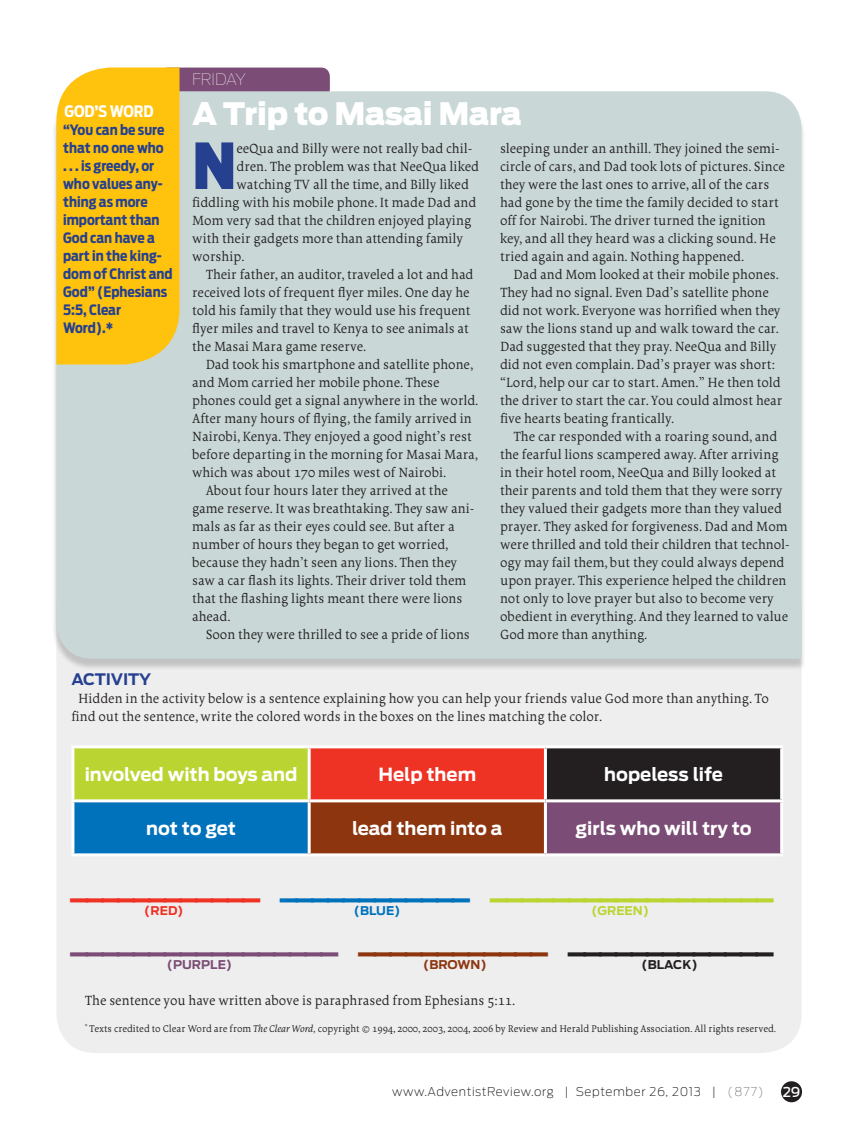
<style>
.page{position:relative;width:864px;height:1134px;background:#fff}
.page>*{position:absolute;margin:0;border:0;box-sizing:border-box;transform-origin:0 0}
.t1{font:900 62.85px "Antenna Cond";color:#25408f}
.t2{font:700 34.5px "Antenna";color:#bad532}
.t3{font:700 34.5px "Antenna";color:#7b4c75}
.t4{font:900 30.75px "Antenna";letter-spacing:-.01em;color:#fff}
.t5{font:700 18px "Antenna";color:#fff}
.t6{font:700 15.75px "Antenna Cond";letter-spacing:-.01em;color:#fff}
.t7{font:700 15.75px "Antenna";letter-spacing:-.01em;color:#25408f}
.t8{font:100 15.75px "Antenna";color:#fff}
.t9{font:14.25px/18px "Borges Blanca";color:#231f20}
.t10{font:700 14.25px/18px "Antenna Cond";color:#25408f}
.t11{font:500 13.5px "Antenna";color:#fff}
.t12{font:200 12px "Antenna";letter-spacing:.05em;color:#231f20}
.t13{font:700 12px "Antenna";color:#7b4c75}
.t14{font:700 12px "Antenna";color:#bad532}
.t15{font:700 12px "Antenna";color:#8c350f}
.t16{font:700 12px "Antenna";color:#231f20}
.t17{font:700 12px "Antenna";color:#0072bc}
.t18{font:700 12px "Antenna";color:#ee3224}
.t19{font:10.5px "Borges Blanca";color:#231f20}
.s1{color:#ee3224}
.s2{color:#0072bc}
.s3{color:#8c350f}
.s4{color:#231f20}
.s5{font-style:italic}
.s6{font-weight:100}
</style>
<div class="page">
<div style="left:159px;top:68px;width:171px;height:30px;background:#7b4c75;border-radius:9px"></div>
<div style="left:56px;top:568px;width:746px;height:485px;background:#eeeeef;border-radius:39px"></div>
<div style="left:52px;top:93px;width:754px;height:577px;background:#231f20;opacity:.21"></div>
<div style="left:56px;top:91px;width:746px;height:568px;background:#c9d8d7"></div>
<div style="left:56px;top:68px;width:124px;height:296px;background:#ffc20d"></div>
<div style="left:73px;top:747px;width:236px;height:54px;background:#bad532"></div>
<div style="left:309px;top:747px;width:236px;height:54px;background:#ee3224"></div>
<div style="left:545px;top:747px;width:237px;height:54px;background:#231f20"></div>
<div style="left:73px;top:801px;width:236px;height:54px;background:#0072bc"></div>
<div style="left:309px;top:801px;width:236px;height:54px;background:#8c350f"></div>
<div style="left:545px;top:801px;width:237px;height:54px;background:#7b4c75"></div>
<hr style="left:71px;top:745px;width:238px;height:3px;background:#fff">
<hr style="left:71px;top:748px;width:3px;height:51px;background:#fff">
<hr style="left:309px;top:745px;width:236px;height:3px;background:#fff">
<hr style="left:308px;top:748px;width:3px;height:51px;background:#fff">
<hr style="left:545px;top:745px;width:238px;height:3px;background:#fff">
<hr style="left:544px;top:748px;width:3px;height:51px;background:#fff">
<hr style="left:780px;top:748px;width:3px;height:51px;background:#fff">
<hr style="left:71px;top:799px;width:238px;height:3px;background:#fff">
<hr style="left:71px;top:802px;width:3px;height:51px;background:#fff">
<hr style="left:309px;top:799px;width:236px;height:3px;background:#fff">
<hr style="left:308px;top:802px;width:3px;height:51px;background:#fff">
<hr style="left:545px;top:799px;width:238px;height:3px;background:#fff">
<hr style="left:544px;top:802px;width:3px;height:51px;background:#fff">
<hr style="left:780px;top:802px;width:3px;height:51px;background:#fff">
<hr style="left:71px;top:853px;width:238px;height:3px;background:#fff">
<hr style="left:309px;top:853px;width:236px;height:3px;background:#fff">
<hr style="left:545px;top:853px;width:238px;height:3px;background:#fff">
<div style="left:781px;top:1081px;width:21px;height:21px;background:#231f20;border-radius:50%"></div>
<p class="t6" style="left:65px;top:102px;width:91px">GOD’S WORD</p>
<p class="t10" style="left:63px;top:121px;width:111px">“You can be sure that no one who<br>. . . is greedy, or who values any&shy;thing as more important than<br>God can have a part in the king&shy;dom of Christ and<br>God” (Ephesians<br>5:5, Clear<br>Word).*</p>
<p class="t8" style="left:192px;top:70px;width:55px">FRI DAY</p>
<h3 class="t4" style="left:192px;top:95px;width:331px">A Trip to Masai Mara</h3>
<h1 class="t1" style="left:192px;top:129px;width:39px">N</h1>
<p class="t9" style="left:236px;top:139px;width:237px">eeQua and Billy were not really bad chil-</p>
<p class="t9" style="left:500px;top:139px;width:286px">sleeping under an anthill. They joined the semi&shy;circle of cars, and Dad took lots of pictures. Since they were the last ones to arrive, all of the cars had gone by the time the family decided to start off for Nairobi. The driver turned the ignition key, and all they heard was a clicking sound. He tried again and again. Nothing happened.</p>
<p class="t9" style="left:500px;top:265px;width:284px;text-indent:13px">Dad and Mom looked at their mobile phones.<br>They had no signal. Even Dad’s satellite phone did not work. Everyone was horrified when they saw the lions stand up and walk toward the car.<br>Dad suggested that they pray. NeeQua and Billy did not even complain. Dad’s prayer was short: “Lord, help our car to start. Amen.” He then told the driver to start the car. You could almost hear five hearts beating frantically.</p>
<p class="t9" style="left:500px;top:427px;width:291px;text-indent:13px">The car responded with a roaring sound, and the fearful lions scampered away. After arriving in their hotel room, NeeQua and Billy looked at their parents and told them that they were sorry they valued their gadgets more than they valued prayer. They asked for forgiveness. Dad and Mom were thrilled and told their children that technol&shy;ogy may fail them, but they could always depend upon prayer. This experience helped the children not only to love prayer but also to become very obedient in everything. And they learned to value God more than anything.</p>
<p class="t9" style="left:236px;top:157px;width:244px">dren. The problem was that NeeQua liked</p>
<p class="t9" style="left:236px;top:175px;width:234px">watching TV all the time, and Billy liked</p>
<p class="t9" style="left:192px;top:193px;width:286px">fiddling with his mobile phone. It made Dad and</p>
<p class="t9" style="left:192px;top:211px;width:281px">Mom very sad that the children enjoyed playing</p>
<p class="t9" style="left:192px;top:229px;width:273px">with their gadgets more than attending family</p>
<p class="t9" style="left:192px;top:247px;width:54px">worship.</p>
<p class="t9" style="left:206px;top:265px;width:269px">Their father, an auditor, traveled a lot and had</p>
<p class="t9" style="left:192px;top:283px;width:279px">received lots of frequent flyer miles. One day he</p>
<p class="t9" style="left:192px;top:301px;width:280px">told his family that they would use his frequent</p>
<p class="t9" style="left:192px;top:319px;width:278px">flyer miles and travel to Kenya to see animals at</p>
<p class="t9" style="left:192px;top:337px;width:176px">the Masai Mara game reserve.</p>
<p class="t9" style="left:206px;top:355px;width:269px">Dad took his smartphone and satellite phone,</p>
<p class="t9" style="left:192px;top:373px;width:249px">and Mom carried her mobile phone. These</p>
<p class="t9" style="left:192px;top:391px;width:288px">phones could get a signal anywhere in the world.</p>
<p class="t9" style="left:192px;top:409px;width:281px">After many hours of flying, the family arrived in</p>
<p class="t9" style="left:192px;top:427px;width:281px">Nairobi, Kenya. They enjoyed a good night’s rest</p>
<p class="t9" style="left:192px;top:445px;width:287px">before departing in the morning for Masai Mara,</p>
<p class="t9" style="left:192px;top:463px;width:256px">which was about 170 miles west of Nairobi.</p>
<p class="t9" style="left:206px;top:481px;width:244px">About four hours later they arrived at the</p>
<p class="t9" style="left:192px;top:499px;width:284px">game reserve. It was breathtaking. They saw ani-</p>
<p class="t9" style="left:192px;top:517px;width:264px">mals as far as their eyes could see. But after a</p>
<p class="t9" style="left:192px;top:535px;width:258px">number of hours they began to get worried,</p>
<p class="t9" style="left:192px;top:553px;width:267px">because they hadn’t seen any lions. Then they</p>
<p class="t9" style="left:192px;top:571px;width:276px">saw a car flash its lights. Their driver told them</p>
<p class="t9" style="left:192px;top:589px;width:272px">that the flashing lights meant there were lions</p>
<p class="t9" style="left:192px;top:607px;width:40px">ahead.</p>
<p class="t9" style="left:206px;top:625px;width:266px">Soon they were thrilled to see a pride of lions</p>
<p class="t7" style="left:71px;top:670px;width:81px">ACTIVITY</p>
<p class="t9" style="left:71px;top:690px;width:699px;text-indent:7px">Hidden in the activity below is a sentence explaining how you can help your friends value God more than anything. To find out the sentence, write the colored words in the boxes on the lines matching the color.</p>
<p class="t5" style="left:85px;top:764px;width:214px">involved with boys and</p>
<p class="t5" style="left:378px;top:764px;width:99px">Help them</p>
<p class="t5" style="left:604px;top:764px;width:120px">hopeless life</p>
<p class="t5" style="left:146px;top:818px;width:91px">not to get</p>
<p class="t5" style="left:352px;top:818px;width:152px">lead them into a</p>
<p class="t5" style="left:575px;top:818px;width:178px">girls who will try to</p>
<h2 class="t2" style="left:71px;top:864px;width:702px"><span class="s1">____________</span> <span class="s2">____________</span> __________________</h2>
<p class="t18" style="left:144px;top:903px;width:41px">(Red)</p>
<p class="t17" style="left:354px;top:903px;width:25px">(Blue</p>
<p class="t17" style="left:394px;top:903px;width:8px">)</p>
<p class="t14" style="left:592px;top:903px;width:26px">(Green</p>
<p class="t14" style="left:643px;top:903px;width:8px">)</p>
<h2 class="t3" style="left:71px;top:918px;width:702px">_________________ <span class="s3">____________</span> <span class="s4">_____________</span></h2>
<p class="t13" style="left:167px;top:957px;width:25px">(Purple</p>
<p class="t13" style="left:226px;top:957px;width:8px">)</p>
<p class="t15" style="left:423px;top:957px;width:27px">(Brown</p>
<p class="t15" style="left:480px;top:957px;width:8px">)</p>
<p class="t16" style="left:641px;top:957px;width:25px">(Blac</p>
<p class="t16" style="left:682px;top:957px;width:17px">k)</p>
<p class="t9" style="left:85px;top:991px;width:432px">The sentence you have written above is paraphrased from Ephesians 5:11.</p>
<p class="t19" style="left:85px;top:1023px;width:693px"><sup>*</sup> Texts credited to Clear Word are from <span class="s5">The Clear Word,</span> copyright © 1994, 2000, 2003, 2004, 2006 by Review and Herald Publishing Association. All rights reserved.</p>
<p class="t12" style="left:392px;top:1085px;width:373px">www.AdventistReview.org | September 26, 2013 | <span class="s6">(877)</span></p>
<p class="t11" style="left:783px;top:1084px;width:19px">29</p>
</div>
